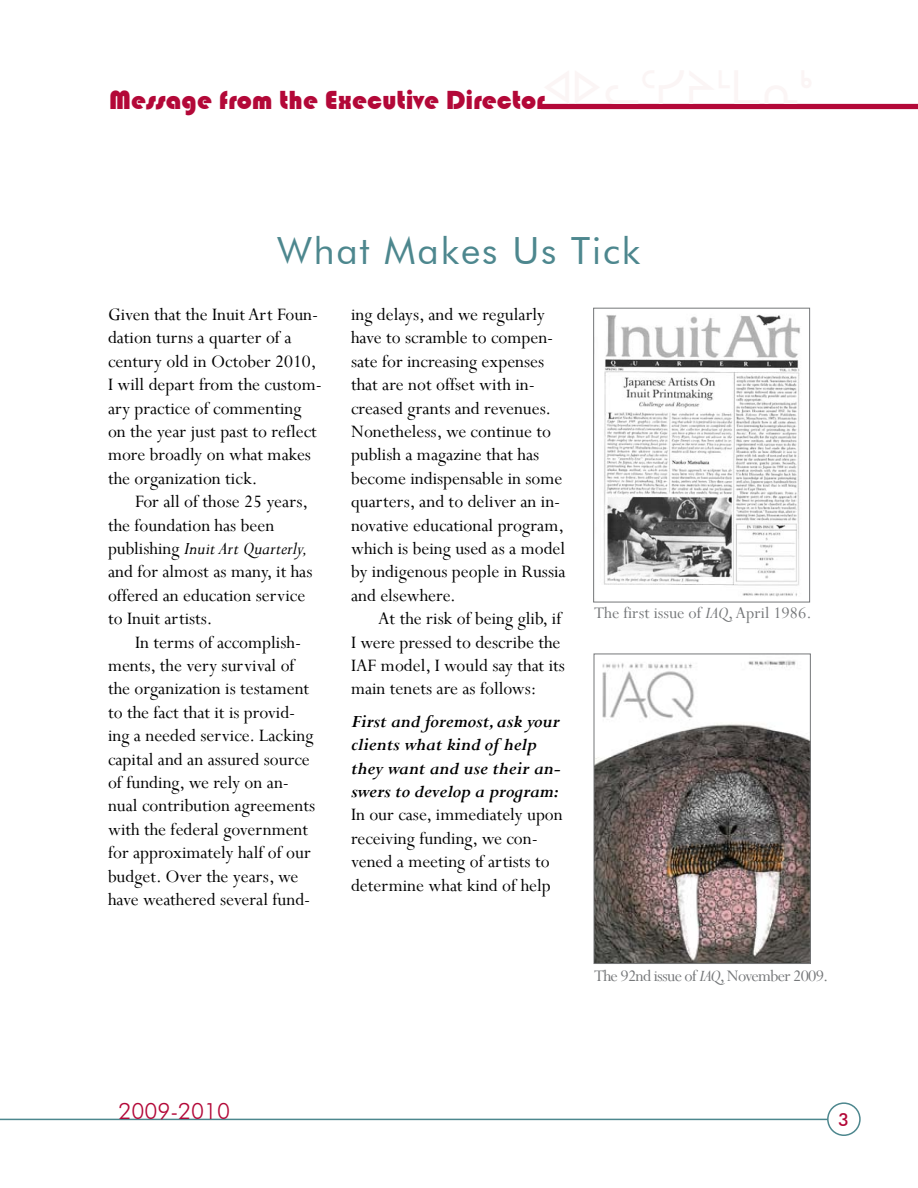
<style>
.page{position:relative;width:918px;height:1188px;background:#fff}
.page>*{position:absolute;margin:0;border:0;box-sizing:border-box;transform-origin:0 0}
.t1{font:37.5px "Futura BT";letter-spacing:.05em;color:#4d878e}
.t2{font:27px "Bauhaus 93";color:#b30838}
.t3{font:300 22.5px "Futura BT";color:#b30838}
.t4{font:19.5px/23.4px "Perpetua";color:#000}
.t5{font:italic 700 19.5px/23.4px "Perpetua";color:#000}
.t6{font:18px "Perpetua";letter-spacing:-.04em;color:#757779}
.t7{font:18px "Perpetua";color:#757779}
.t8{font:500 18px "Futura BT";color:#b30838}
.s1{font-style:italic}
</style>
<div class="page">
<hr style="left:0;top:1119px;width:828px;height:1px;background:#4d878e">
<div style="left:827px;top:1102px;width:34px;height:34px;border:2px solid #4d878e;border-radius:50%"></div>
<div style="left:541px;top:104px;width:377px;height:5px;background:#b30838"></div>
<img style="left:603px;top:314px;width:197px;height:283px">
<div style="left:593px;top:308px;width:217px;height:294px;border:1px solid #757779"></div>
<img style="left:596px;top:660px;width:213px;height:302px">
<div style="left:594px;top:654px;width:217px;height:310px;border:1px solid #757779"></div>
<h2 class="t2" style="left:109px;top:85px;width:706px">Message from the Executive Director<sup>XSM5YP7ME4</sup></h2>
<h1 class="t1" style="left:278px;top:228px;width:364px">What Makes Us Tick</h1>
<p class="t4" style="left:108px;top:302px;width:215px">Given that the Inuit Art Foun&shy;dation turns a quarter of a century old in October 2010,<br>I will depart from the custom&shy;ary practice of commenting on the year just past to reflect more broadly on what makes the organization tick.</p>
<p class="t4" style="left:108px;top:490px;width:206px;text-indent:27px">For all of those 25 years, the foundation has been publishing <span class="s1">Inuit Art Quarterly, </span>and for almost as many, it has offered an education service to Inuit artists.</p>
<p class="t4" style="left:108px;top:630px;width:209px;text-indent:27px">In terms of accomplish&shy;ments, the very survival of the organization is testament to the fact that it is provid&shy;ing a needed service. Lacking capital and an assured source of funding, we rely on an&shy;nual contribution agreements with the federal government for approximately half of our budget. Over the years, we have weathered several fund-</p>
<p class="t4" style="left:351px;top:302px;width:216px">ing delays, and we regularly have to scramble to compen&shy;sate for increasing expenses that are not offset with in&shy;creased grants and revenues.<br>Nonetheless, we continue to publish a magazine that has become indispensable in some quarters, and to deliver an in&shy;novative educational program, which is being used as a model by indigenous people in Russia and elsewhere.</p>
<p class="t4" style="left:351px;top:607px;width:215px;text-indent:27px">At the risk of being glib, if<br>I were pressed to describe the<br>IAF model, I would say that its main tenets are as follows:</p>
<p class="t5" style="left:351px;top:709px;width:211px">First and foremost, ask your clients what kind of help they want and use their an&shy;swers to develop a program:</p>
<p class="t4" style="left:351px;top:803px;width:213px">In our case, immediately upon receiving funding, we con&shy;vened a meeting of artists to determine what kind of help</p>
<p class="t7" style="left:594px;top:602px;width:219px">The first issue of <span class="s1">IAQ</span>, April 1986.</p>
<p class="t6" style="left:594px;top:965px;width:236px">The 92nd issue of <span class="s1">IAQ</span>, November 2009.</p>
<p class="t3" style="left:118px;top:1097px;width:113px">2009-2010</p>
<p class="t8" style="left:838px;top:1109px;width:12px">3</p>
</div>
